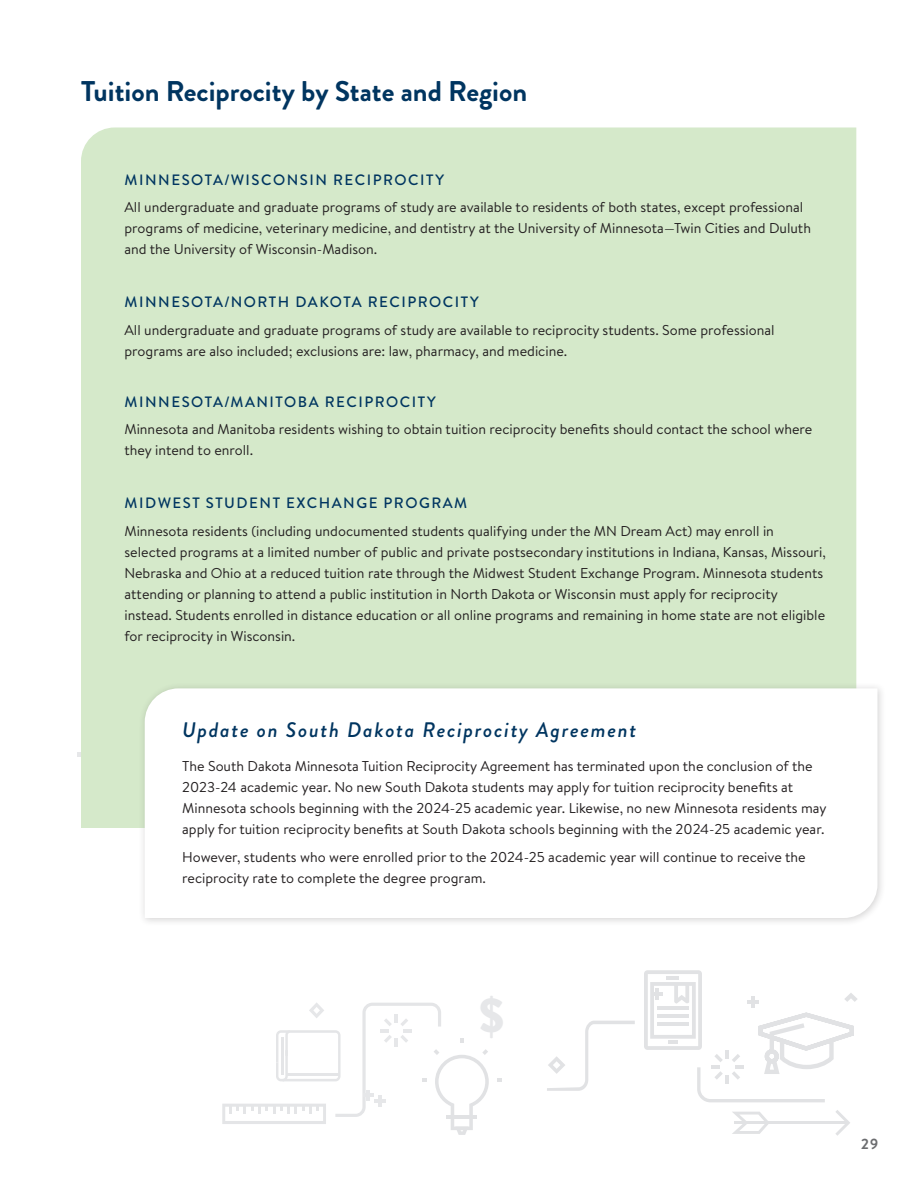
<style>
.page{position:relative;width:918px;height:1188px;background:#fff}
.page>*{position:absolute;margin:0;border:0;box-sizing:border-box;transform-origin:0 0}
.t1{font:900 47.7px "Brandon Grotesque";color:#e6e7e9}
.t2{font:700 28.5px "Brandon Grotesque";color:#003560}
.Callout_Blue_Ital{font:italic 500 21px "Brandon Grotesque";letter-spacing:.08em;color:#003560}
.t3{font:500 15px "Brandon Grotesque";letter-spacing:.1em;color:#003560}
.t4{font:700 15px "Brandon Grotesque";color:#6c6d70}
.Paragraph_Style{font:14.25px/21px "Brandon Text";color:#231f20}
</style>
<div class="page">
<svg style="left:547px;top:1021px;width:88px;height:70px"></svg>
<svg style="left:644px;top:970px;width:213px;height:132px"></svg>
<svg style="left:497px;top:1079px;width:5px;height:3px"></svg>
<svg style="left:732px;top:1112px;width:36px;height:22px"></svg>
<hr style="left:734px;top:1121px;width:114px;height:3px;background:#e1e2e4">
<svg style="left:835px;top:1110px;width:15px;height:26px"></svg>
<hr style="left:77px;top:752px;width:11px;height:4px;background:#e6e7e9">
<div style="left:81px;top:128px;width:775px;height:700px;background:#d5e9ca"></div>
<svg style="left:222px;top:1003px;width:267px;height:132px"></svg>
<hr style="left:363px;top:1093px;width:11px;height:4px;background:#e6e7e9">
<div style="left:138px;top:682px;width:748px;height:245px;background:#231f20;opacity:.2"></div>
<svg style="left:145px;top:688px;width:733px;height:230px"></svg>
<h6 class="t2" style="left:81px;top:71px;width:448px">Tuition Reciprocity by State and Region</h6>
<h4 class="t3" style="left:125px;top:169px;width:321px">MINNESOTA/WISCONSIN RECIPROCITY</h4>
<p class="Paragraph_Style" style="left:124px;top:197px;width:688px">All undergraduate and graduate programs of study are available to residents of both states, except professional programs of medicine, veterinary medicine, and dentistry at the University of Minnesota—Twin Cities and Duluth and the University of Wisconsin-Madison.</p>
<h4 class="t3" style="left:125px;top:291px;width:356px">MINNESOTA/NORTH DAKOTA RECIPROCITY</h4>
<p class="Paragraph_Style" style="left:124px;top:319px;width:652px">All undergraduate and graduate programs of study are available to reciprocity students. Some professional programs are also included; exclusions are: law, pharmacy, and medicine.</p>
<h4 class="t3" style="left:125px;top:391px;width:313px">MINNESOTA/MANITOBA RECIPROCITY</h4>
<p class="Paragraph_Style" style="left:124px;top:419px;width:689px">Minnesota and Manitoba residents wishing to obtain tuition reciprocity benefits should contact the school where they intend to enroll.</p>
<h4 class="t3" style="left:125px;top:492px;width:344px">MIDWEST STUDENT EXCHANGE PROGRAM</h4>
<p class="Paragraph_Style" style="left:124px;top:520px;width:703px">Minnesota residents (including undocumented students qualifying under the MN Dream Act) may enroll in selected programs at a limited number of public and private postsecondary institutions in Indiana, Kansas, Missouri, Nebraska and Ohio at a reduced tuition rate through the Midwest Student Exchange Program. Minnesota students attending or planning to attend a public institution in North Dakota or Wisconsin must apply for reciprocity instead. Students enrolled in distance education or all online programs and remaining in home state are not eligible for reciprocity in Wisconsin.</p>
<p class="Callout_Blue_Ital" style="left:182px;top:715px;width:456px">Update on South Dakota Reciprocity Agreement</p>
<p class="Paragraph_Style" style="left:182px;top:755px;width:646px">The South Dakota Minnesota Tuition Reciprocity Agreement has terminated upon the conclusion of the 2023-24 academic year. No new South Dakota students may apply for tuition reciprocity benefits at Minnesota schools beginning with the 2024-25 academic year. Likewise, no new Minnesota residents may apply for tuition reciprocity benefits at South Dakota schools beginning with the 2024-25 academic year.</p>
<p class="Paragraph_Style" style="left:182px;top:846px;width:625px">However, students who were enrolled prior to the 2024-25 academic year will continue to receive the reciprocity rate to complete the degree program.</p>
<h1 class="t1" style="left:479px;top:981px;width:27px">$</h1>
<p class="t4" style="left:861px;top:1133px;width:19px">29</p>
</div>
